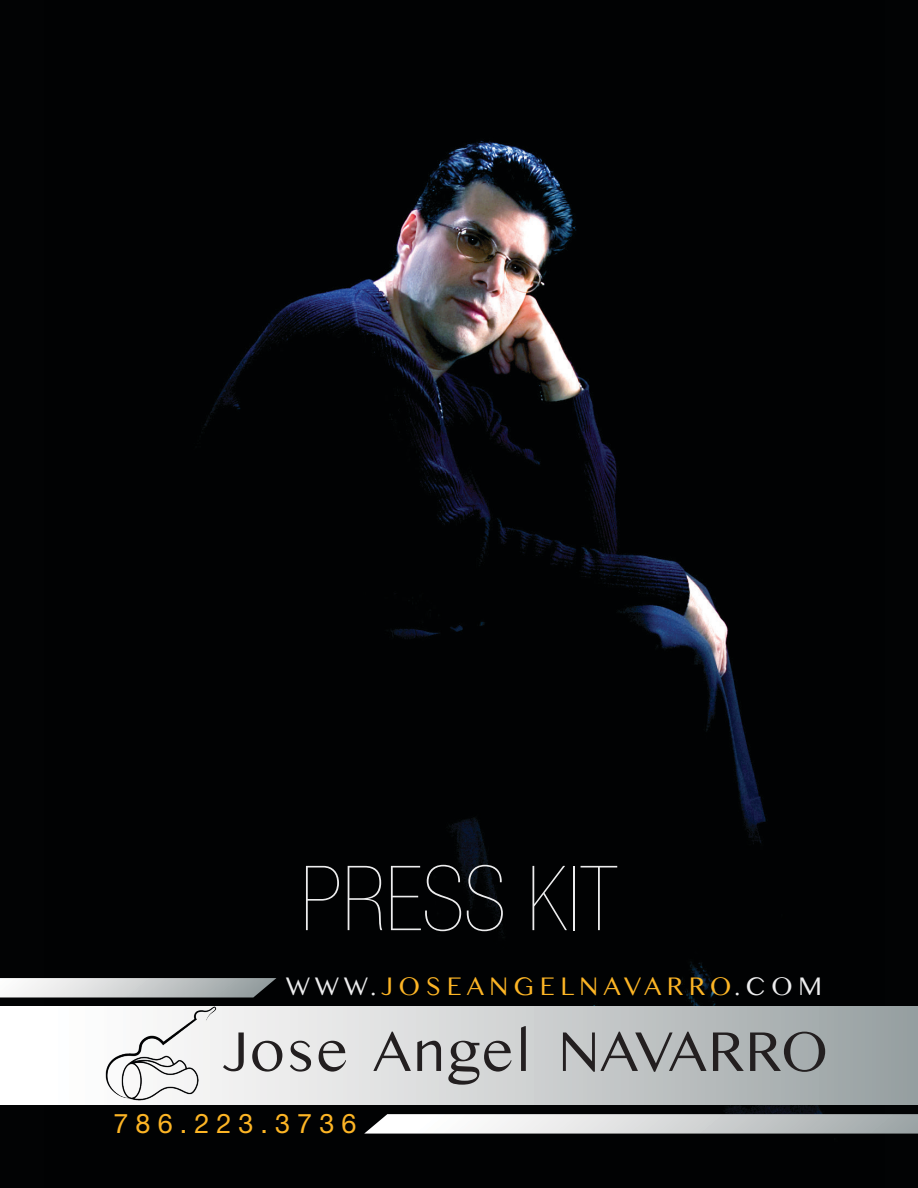
<style>
.page{position:relative;width:918px;height:1188px;background:#020304}
.page>*{position:absolute;margin:0;border:0;box-sizing:border-box;transform-origin:0 0}
.t1{font:200 condensed 90px "Helvetica Neue LT Pro";color:#ededee}
.t2{font:59.4px "Kannada MN";color:#231f20}
.t3{font:27px "Kannada MN";letter-spacing:.18em;color:#fdb525}
.t4{font:27px "Helvetica Neue LT Std";letter-spacing:.26em;color:#fdb525}
.s1{color:#ededee}
</style>
<div class="page">
<img style="left:44px;top:140px;width:841px;height:974px">
<svg style="left:0;top:1007px;width:918px;height:98px;background:#cdd0d1"></svg>
<svg style="left:0;top:978px;width:276px;height:20px;background:#c1c4c5"></svg>
<svg style="left:364px;top:1114px;width:554px;height:20px;background:#cccecf"></svg>
<img style="left:93px;top:997px;width:129px;height:111px">
<p class="t1" style="left:301px;top:849px;width:318px">PRESS KIT</p>
<p class="t3" style="left:286px;top:970px;width:538px"><span class="s1">WWW.</span>JOSEANGELNAVARRO<span class="s1">.COM</span></p>
<p class="t2" style="left:222px;top:1016px;width:609px">Jose Angel NAVARRO</p>
<p class="t4" style="left:114px;top:1108px;width:244px">786.223.3736</p>
</div>
